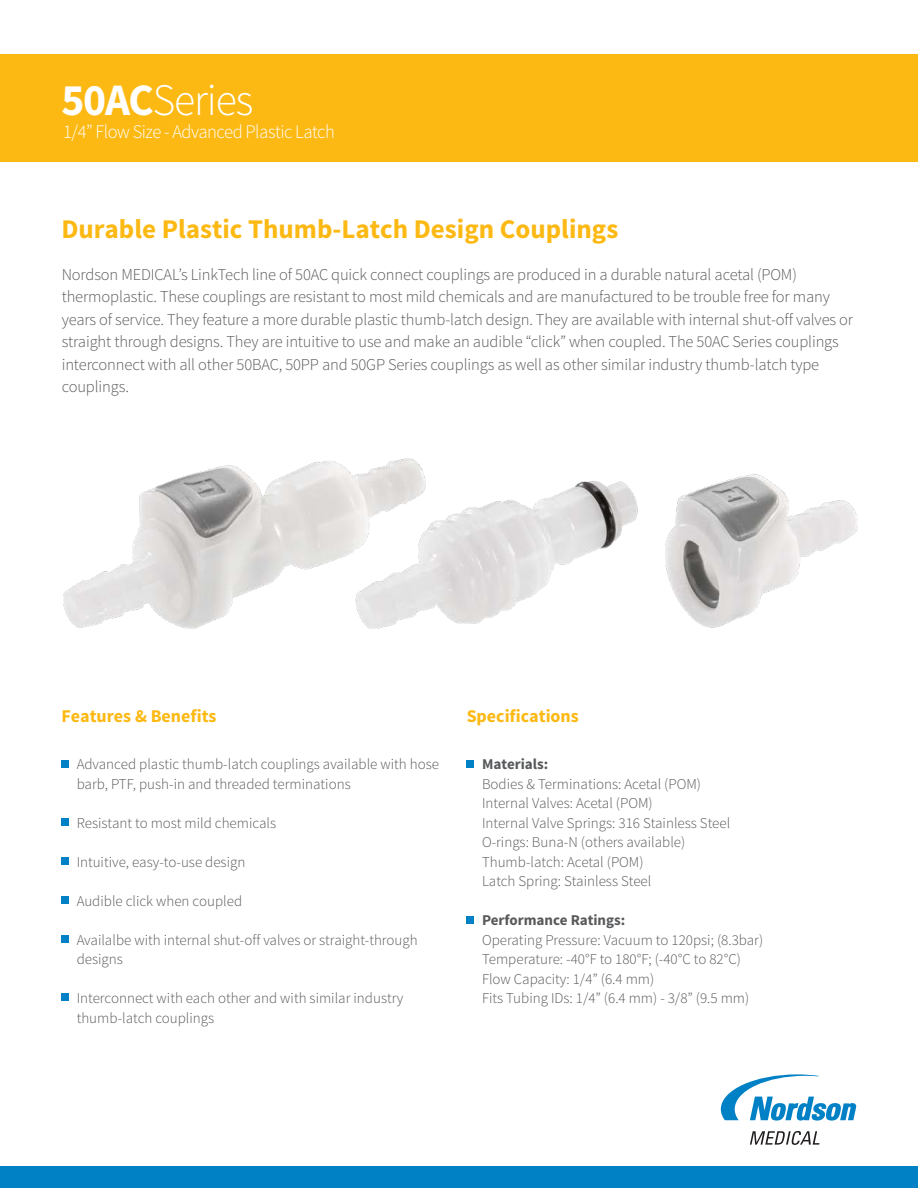
<style>
.page{position:relative;width:918px;height:1188px;background:#fff}
.page>*{position:absolute;margin:0;border:0;box-sizing:border-box;transform-origin:0 0}
.t1{font:300 45px "Source Sans Pro";letter-spacing:-.025em;color:#fff}
.t2{font:700 27px "Source Sans Pro";color:#fdb913}
.t3{font:300 19.2px "Source Sans Pro";letter-spacing:-.025em;color:#fff}
.t4{font:700 18px "Source Sans Pro";color:#fdb913}
.t5{font:300 16.5px/22.5px "Source Sans Pro";letter-spacing:-.01em;color:#58595b}
.t6{font:300 15px/19.5px "Source Sans Pro";color:#58595b}
.t7{font:700 15px "Source Sans Pro";color:#58595b}
.s1{font-weight:700}
</style>
<div class="page">
<div style="left:466px;top:917px;width:8px;height:7px;background:#0081c6"></div>
<div style="left:466px;top:760px;width:8px;height:7px;background:#0081c6"></div>
<div style="left:62px;top:935px;width:7px;height:8px;background:#0081c6"></div>
<div style="left:62px;top:896px;width:7px;height:8px;background:#0081c6"></div>
<div style="left:62px;top:857px;width:7px;height:8px;background:#0081c6"></div>
<div style="left:62px;top:994px;width:7px;height:7px;background:#0081c6"></div>
<div style="left:62px;top:818px;width:7px;height:8px;background:#0081c6"></div>
<div style="left:62px;top:760px;width:7px;height:7px;background:#0081c6"></div>
<svg style="left:750px;top:1131px;width:70px;height:14px"></svg>
<svg style="left:721px;top:1074px;width:135px;height:47px"></svg>
<div style="left:0;top:54px;width:918px;height:108px;background:#fdb913"></div>
<div style="left:0;top:1166px;width:918px;height:22px;background:#0081c6"></div>
<img style="left:63px;top:458px;width:795px;height:170px">
<h1 class="t1" style="left:61px;top:73px;width:194px"><span class="s1">50AC</span>Series</h1>
<p class="t3" style="left:63px;top:120px;width:273px">1/4” Flow Size - Advanced Plastic Latch</p>
<h2 class="t2" style="left:61px;top:212px;width:558px">Durable Plastic Thumb-Latch Design Couplings</h2>
<p class="t5" style="left:62px;top:263px;width:793px">Nordson MEDICAL’s LinkTech line of 50AC quick connect couplings are produced in a durable natural acetal (POM) thermoplastic. These couplings are resistant to most mild chemicals and are manufactured to be trouble free for many years of service. They feature a more durable plastic thumb-latch design. They are available with internal shut-off valves or straight through designs. They are intuitive to use and make an audible “click” when coupled. The 50AC Series couplings interconnect with all other 50BAC, 50PP and 50GP Series couplings as well as other similar industry thumb-latch type couplings.</p>
<p class="t4" style="left:61px;top:705px;width:157px">Features &amp; Benefits</p>
<p class="t4" style="left:467px;top:705px;width:114px">Specifications</p>
<p class="t6" style="left:77px;top:755px;width:364px">Advanced plastic thumb-latch couplings available with hose barb, PTF, push-in and threaded terminations</p>
<p class="t6" style="left:77px;top:813px;width:201px">Resistant to most mild chemicals</p>
<p class="t6" style="left:77px;top:852px;width:170px">Intuitive, easy-to-use design</p>
<p class="t6" style="left:77px;top:891px;width:167px">Audible click when coupled</p>
<p class="t6" style="left:77px;top:930px;width:343px">Availalbe with internal shut-off valves or straight-through designs</p>
<p class="t6" style="left:77px;top:989px;width:328px">Interconnect with each other and with similar industry thumb-latch couplings</p>
<p class="t7" style="left:482px;top:754px;width:68px">Materials:</p>
<p class="t6" style="left:482px;top:774px;width:250px">Bodies &amp; Terminations: Acetal (POM)<br>Internal Valves: Acetal (POM)<br>Internal Valve Springs: 316 Stainless Steel O-rings: Buna-N (others available)<br>Thumb-latch: Acetal (POM)<br>Latch Spring: Stainless Steel</p>
<p class="t7" style="left:482px;top:910px;width:145px">Performance Ratings:</p>
<p class="t6" style="left:482px;top:930px;width:283px">Operating Pressure: Vacuum to 120psi; (8.3bar)<br>Temperature: -40°F to 180°F; (-40°C to 82°C)<br>Flow Capacity: 1/4” (6.4 mm)<br>Fits Tubing IDs: 1/4” (6.4 mm) - 3/8” (9.5 mm)</p>
</div>
